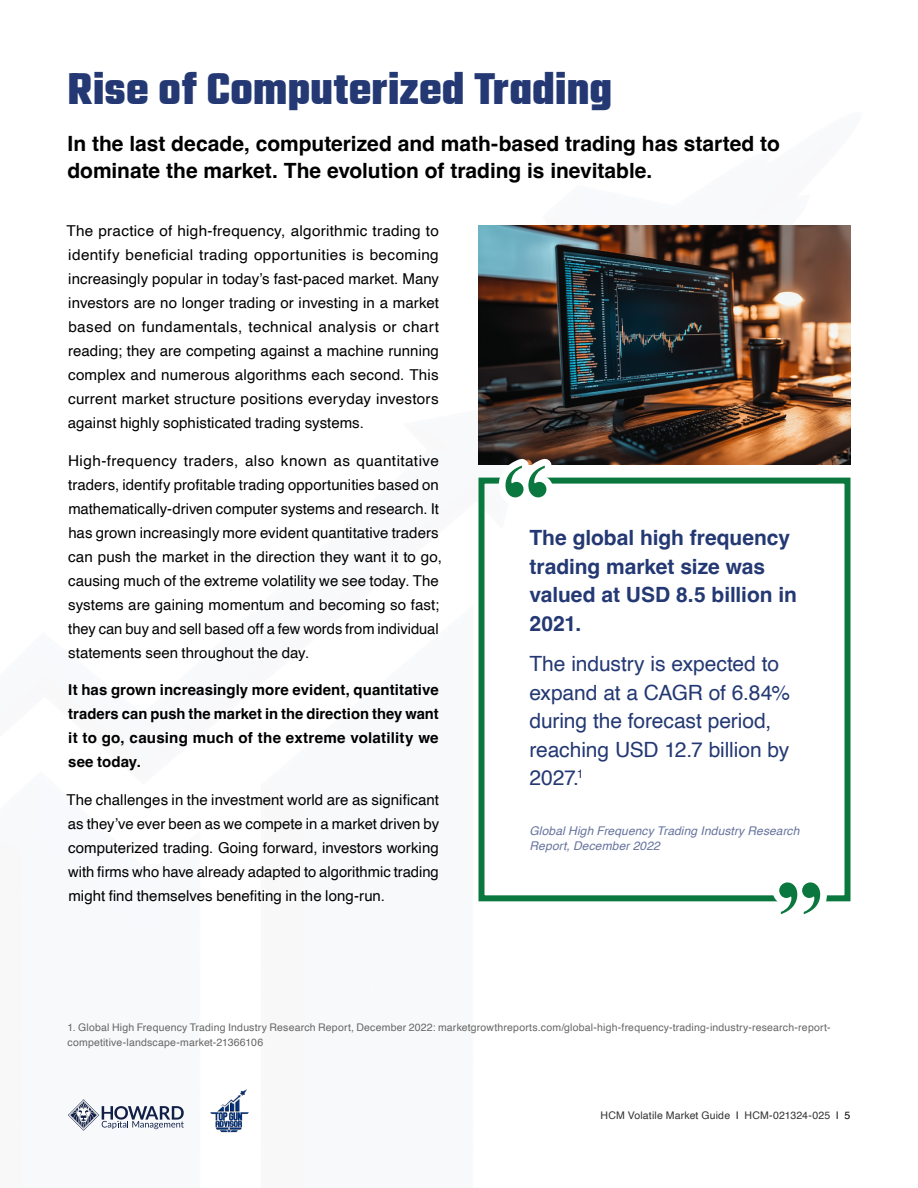
<style>
.page{position:relative;width:918px;height:1188px;background:#fff}
.page>*{position:absolute;margin:0;border:0;box-sizing:border-box;transform-origin:0 0}
.t1{font:300 48px "Teko";color:#243974}
.t2{font:700 21px/27px "Helvetica";color:#000}
.t3{font:21px/28.5px "Helvetica";letter-spacing:-.005em;color:#243974}
.t4{font:700 21px/28.5px "Helvetica";color:#243974}
.t5{font:15px/24px "Helvetica";letter-spacing:.005em;color:#000;text-align:justify}
.t6{font:700 15px/24px "Helvetica";letter-spacing:.01em;color:#000;text-align:justify}
.t7{font:italic 12px/15px "Helvetica";letter-spacing:.01em;color:#66749e}
.t8{font:10.5px/15px "Helvetica";letter-spacing:.015em;color:#666}
.t9{font:10.5px "Helvetica";letter-spacing:.015em;color:#333}
.s1{color:#000}
</style>
<div class="page">
<img style="left:210px;top:1089px;width:39px;height:44px">
<img style="left:478px;top:225px;width:372px;height:240px">
<div style="left:478px;top:478px;width:372px;height:423px;border:6px solid #0a773e"></div>
<svg style="left:761px;top:882px;width:74px;height:33px"></svg>
<svg style="left:491px;top:446px;width:74px;height:52px"></svg>
<svg style="left:68px;top:1100px;width:116px;height:31px"></svg>
<h1 class="t1" style="left:68px;top:64px;width:546px">Rise of Computerized Trading</h1>
<h2 class="t2" style="left:68px;top:132px;width:714px">In the last decade, computerized and math-based trading has started to dominate the market. The evolution of trading is inevitable.</h2>
<p class="t5" style="left:66px;top:219px;width:374px">The practice of high-frequency, algorithmic trading to identify beneficial trading opportunities is becoming increasingly popular in today’s fast-paced market. Many investors are no longer trading or investing in a market based on fundamentals, technical analysis or chart reading; they are competing against a machine running complex and numerous algorithms each second. This current market structure positions everyday investors against highly sophisticated trading systems.</p>
<p class="t5" style="left:68px;top:449px;width:375px;text-align:left">High-frequency traders, also known as quantitative traders, identify profitable trading opportunities based on mathematically-driven computer systems and research. It has grown increasingly more evident quantitative traders can push the market in the direction they want it to go, causing much of the extreme volatility we see today. The systems are gaining momentum and becoming so fast; they can buy and sell based off a few words from individual statements seen throughout the day.</p>
<p class="t6" style="left:68px;top:680px;width:372px">It has grown increasingly more evident, quantitative traders can push the market in the direction they want it to go, causing much of the extreme volatility we see today.</p>
<p class="t5" style="left:66px;top:788px;width:374px">The challenges in the investment world are as significant as they’ve ever been as we compete in a market driven by computerized trading. Going forward, investors working with firms who have already adapted to algorithmic trading might find themselves benefiting in the long-run.</p>
<h2 class="t4" style="left:530px;top:526px;width:269px">The global high frequency trading market size was valued at USD 8.5 billion in<br>2021.</h2>
<h2 class="t3" style="left:530px;top:650px;width:262px">The industry is expected to expand at a CAGR of 6.84% during the forecast period, reaching USD 12.7 billion by<br>2027.<sup>1</sup></h2>
<p class="t7" style="left:530px;top:823px;width:272px">Global High Frequency Trading Industry Research<br>Report, December 2022</p>
<p class="t8" style="left:68px;top:1020px;width:765px">1. Global High Frequency Trading Industry Research Report, December 2022: marketgrowthreports.com/global-high-frequency-trading-industry-research-report&shy;competitive-landscape-market-21366106</p>
<p class="t9" style="left:601px;top:1107px;width:251px">HCM Volatile Market Guide <span class="s1">|</span> HCM-021324-025 <span class="s1">| 5</span></p>
</div>
